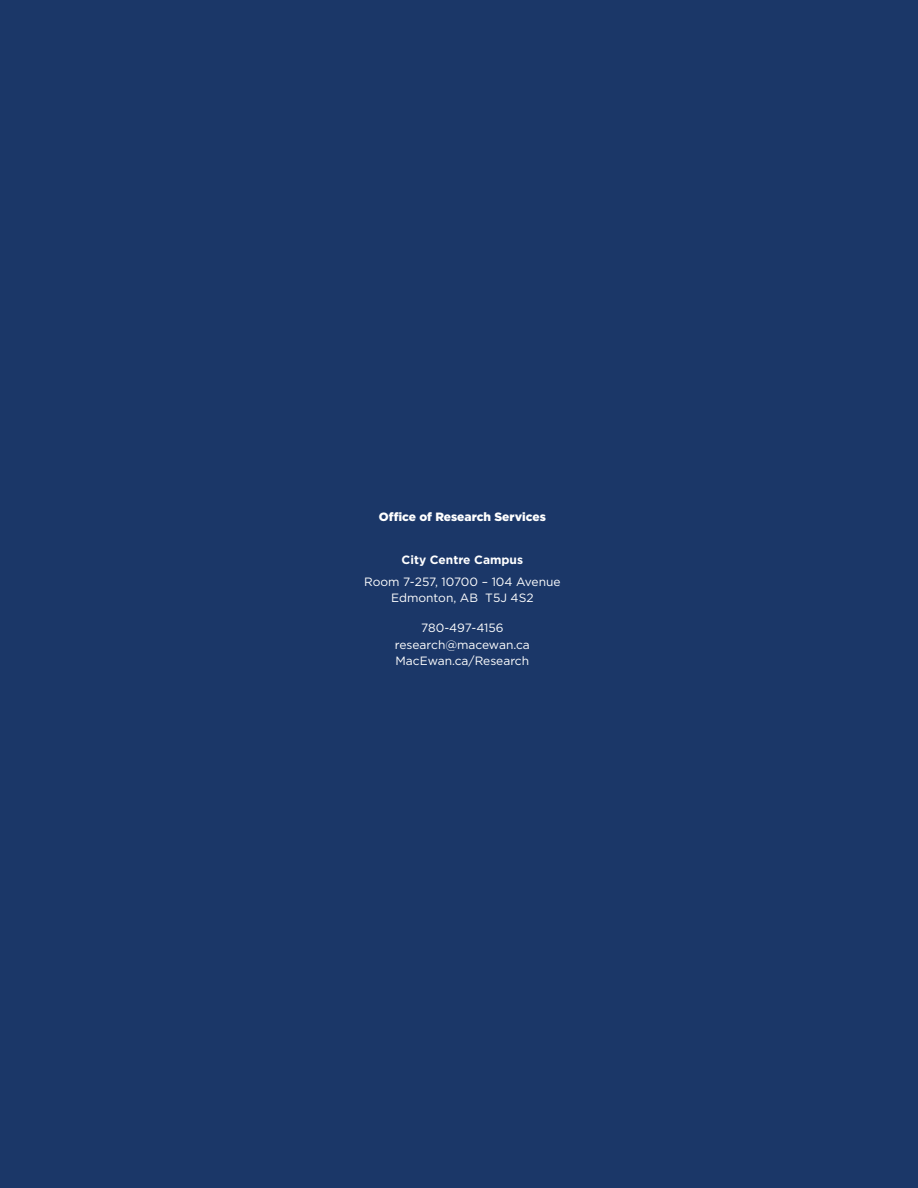
<style>
.page{position:relative;width:918px;height:1188px;background:#1b3768}
.page>*{position:absolute;margin:0;border:0;box-sizing:border-box;transform-origin:0 0}
.t1{font:12px/16.5px "Gotham";color:#fff;text-align:center}
.t2{font:900 12px "Gotham";color:#fff}
.t3{font:700 12px "Gotham";color:#fff}
</style>
<div class="page">
<p class="t2" style="left:379px;top:510px;width:169px">Office of Research Services</p>
<p class="t3" style="left:402px;top:553px;width:123px">City Centre Campus</p>
<p class="t1" style="left:364px;top:573px;width:198px">Room 7-257, 10700 – 104 Avenue<br>Edmonton, AB T5J 4S2</p>
<p class="t1" style="left:395px;top:619px;width:137px">780-497-4156 research@macewan.ca<br>MacEwan.ca/Research</p>
</div>
